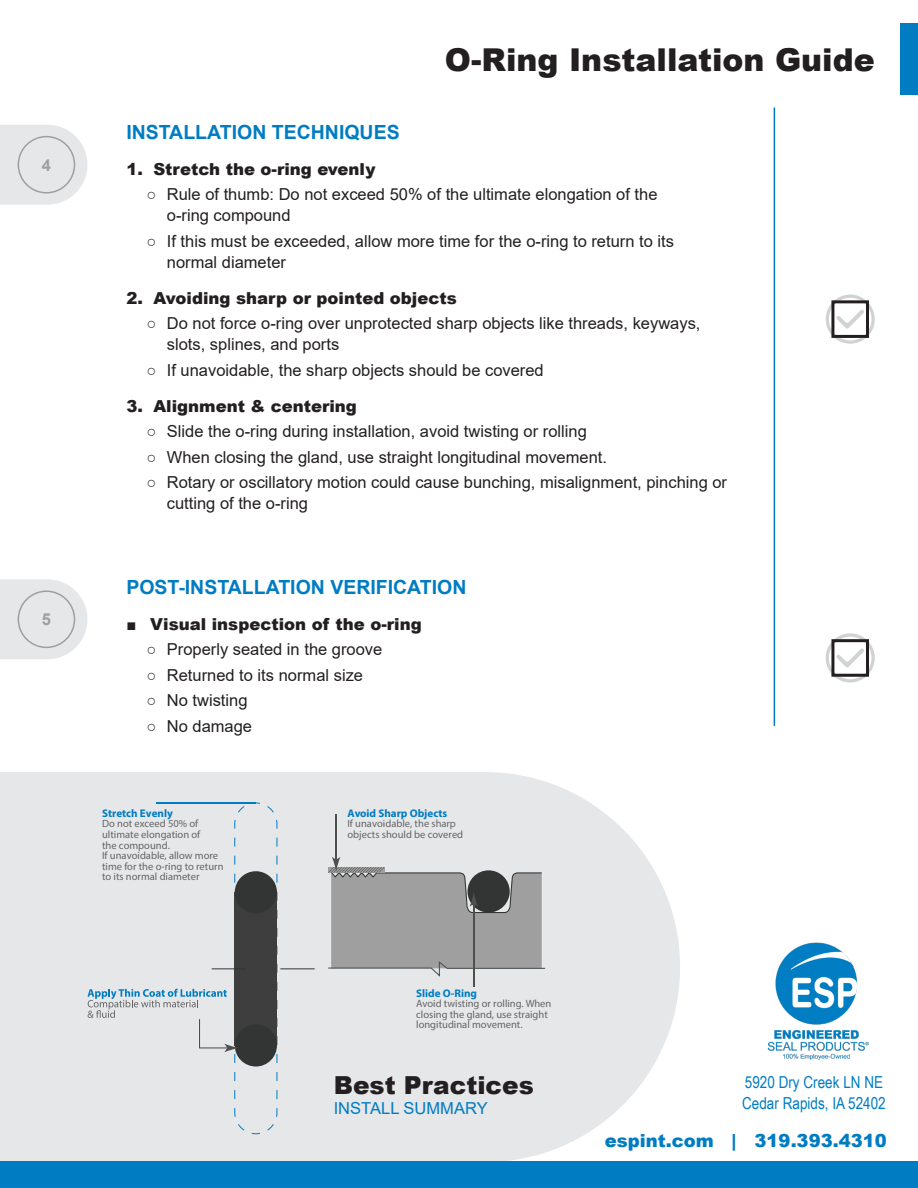
<style>
.page{position:relative;width:918px;height:1188px;background:#fff}
.page>*{position:absolute;margin:0;border:0;box-sizing:border-box;transform-origin:0 0}
.t1{font:900 31.5px "Arial";color:#231f20}
.t2{font:900 24.75px "Arial";color:#231f20}
.t3{font:700 19.5px "Arial";color:#007cc2}
.t4{font:900 18px "Arial";color:#007cc2}
.t5{font:16.5px/21px "Arial";color:#231f20}
.t6{font:900 16.5px "Arial";color:#231f20}
.t7{font:16.5px "Arial Narrow";color:#007cc2}
.t8{font:16.5px "Arial";color:#007cc2}
.t9{font:700 16.5px "Arial";color:#9f9f9f}
.t10{font:700 11.1px "Myriad Pro";color:#007cc2}
.t11{font:10.5px/10.5px "Myriad Pro";color:#656568}
.s1{font-weight:700}
</style>
<div class="page">
<svg style="left:0;top:772px;width:680px;height:389px;background:#e8e9eb"></svg>
<div style="left:901px;top:24px;width:17px;height:71px;background:#007cc2"></div>
<img style="left:767px;top:942px;width:102px;height:118px">
<div style="left:0;top:1161px;width:918px;height:27px;background:#007cc2"></div>
<svg style="left:0;top:125px;width:87px;height:80px;background:#e6e7e9"></svg>
<div style="left:18px;top:136px;width:57px;height:58px;border:2px solid #9f9f9f;border-radius:50%"></div>
<hr style="left:774px;top:107px;width:1px;height:619px;background:#007cc2">
<svg style="left:826px;top:295px;width:49px;height:49px"></svg>
<div style="left:831px;top:300px;width:38px;height:38px;border:3px solid #231f20"></div>
<svg style="left:826px;top:633px;width:49px;height:50px"></svg>
<div style="left:831px;top:639px;width:38px;height:38px;border:3px solid #231f20"></div>
<svg style="left:0;top:579px;width:87px;height:80px;background:#e6e7e9"></svg>
<div style="left:18px;top:590px;width:57px;height:58px;border:2px solid #9f9f9f;border-radius:50%"></div>
<svg style="left:87px;top:802px;width:228px;height:332px;background:#cfd2d5"></svg>
<hr style="left:156px;top:802px;width:100px;height:1px;background:#007cc2">
<hr style="left:336px;top:814px;width:1px;height:47px;background:#4e4f4f">
<hr style="left:473px;top:902px;width:1px;height:85px;background:#4e4f4f">
<svg style="left:327px;top:857px;width:219px;height:121px;background:#a7a7a8"></svg>
<p class="t9" style="left:42px;top:153px;width:11px">4</p>
<p class="t9" style="left:42px;top:608px;width:11px">5</p>
<p class="t1" style="left:445px;top:37px;width:431px">O-Ring Installation Guide</p>
<p class="t3" style="left:126px;top:118px;width:275px">INSTALLATION TECHNIQUES</p>
<p class="t6" style="left:126px;top:157px;width:251px">1. Stretch the o-ring evenly</p>
<p class="t5" style="left:167px;top:184px;width:492px;text-indent:-20px">○ Rule of thumb: Do not exceed 50% of the ultimate elongation of the o-ring compound</p>
<p class="t5" style="left:167px;top:231px;width:509px;text-indent:-20px">○ If this must be exceeded, allow more time for the o-ring to return to its normal diameter</p>
<p class="t6" style="left:126px;top:286px;width:332px">2. Avoiding sharp or pointed objects</p>
<p class="t5" style="left:167px;top:313px;width:535px;text-indent:-20px">○ Do not force o-ring over unprotected sharp objects like threads, keyways, slots, splines, and ports</p>
<p class="t5" style="left:147px;top:360px;width:399px">○ If unavoidable, the sharp objects should be covered</p>
<p class="t6" style="left:126px;top:394px;width:232px">3. Alignment &amp; centering</p>
<p class="t5" style="left:147px;top:421px;width:442px">○ Slide the o-ring during installation, avoid twisting or rolling</p>
<p class="t5" style="left:147px;top:447px;width:462px">○ When closing the gland, use straight longitudinal movement.</p>
<p class="t5" style="left:167px;top:472px;width:562px;text-indent:-20px">○ Rotary or oscillatory motion could cause bunching, misalignment, pinching or cutting of the o-ring</p>
<p class="t3" style="left:126px;top:573px;width:342px">POST-INSTALLATION VERIFICATION</p>
<p class="t6" style="left:126px;top:612px;width:297px"><span class="s1">■</span> Visual inspection of the o-ring</p>
<p class="t5" style="left:147px;top:639px;width:237px">○ Properly seated in the groove</p>
<p class="t5" style="left:147px;top:664px;width:218px">○ Returned to its normal size</p>
<p class="t5" style="left:147px;top:690px;width:102px">○ No twisting</p>
<p class="t5" style="left:147px;top:715px;width:107px">○ No damage</p>
<p class="t10" style="left:102px;top:806px;width:72px">Stretch Evenly</p>
<p class="t11" style="left:102px;top:819px;width:123px">Do not exceed 50% of ultimate elongation of<br>the compound.<br>If unavoidable, allow more time for the o-ring to return to its normal diameter</p>
<p class="t10" style="left:347px;top:806px;width:101px">Avoid Sharp Objects</p>
<p class="t11" style="left:347px;top:819px;width:117px">If unavoidable, the sharp objects should be covered</p>
<p class="t10" style="left:416px;top:986px;width:62px">Slide O-Ring</p>
<p class="t11" style="left:416px;top:998px;width:137px">Avoid twisting or rolling. When closing the gland, use straight longitudinal movement.</p>
<p class="t2" style="left:334px;top:1067px;width:202px">Best Practices</p>
<p class="t8" style="left:334px;top:1097px;width:156px">INSTALL SUMMARY</p>
<p class="t7" style="left:745px;top:1070px;width:140px">5920 Dry Creek LN NE</p>
<p class="t7" style="left:742px;top:1091px;width:145px">Cedar Rapids, IA 52402</p>
<p class="t4" style="left:605px;top:1127px;width:284px">espint.com | 319.393.4310</p>
</div>
